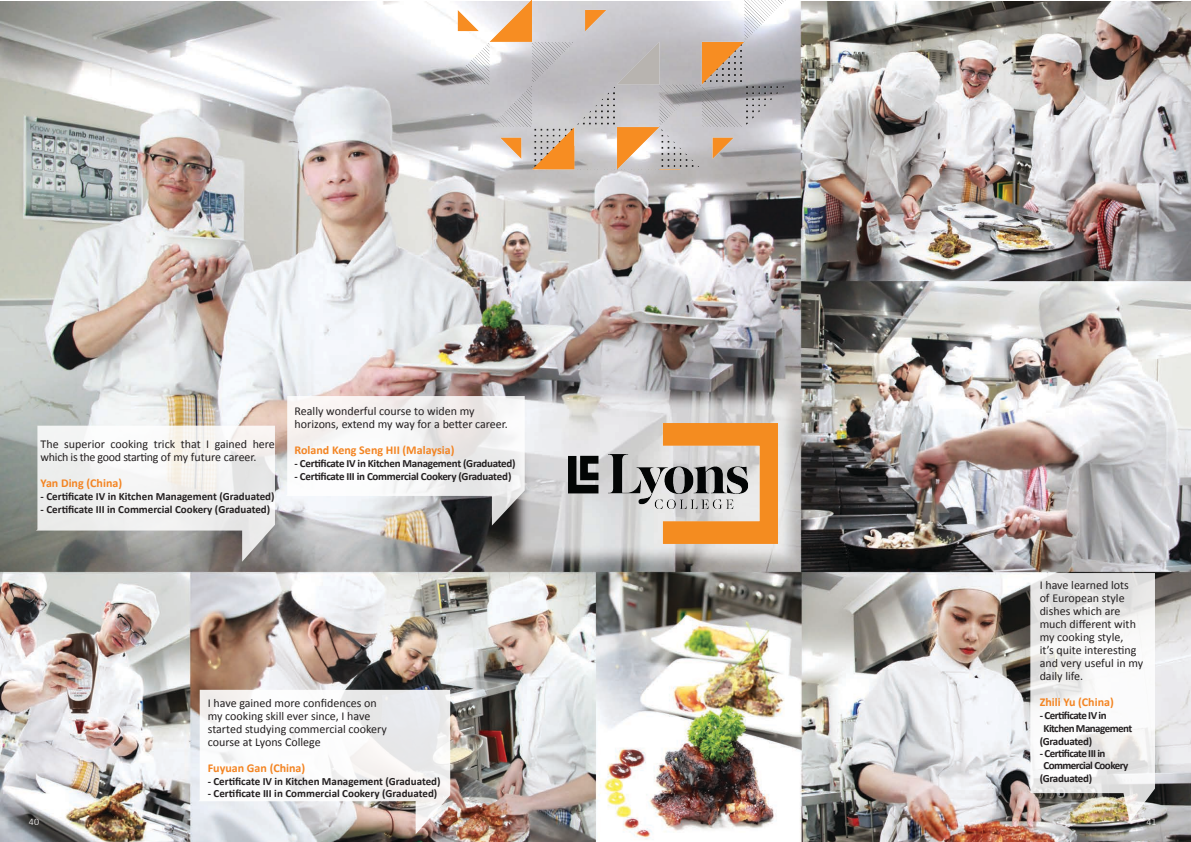
<style>
.page{position:relative;width:1191px;height:842px;background:#fff}
.page>*{position:absolute;margin:0;border:0;box-sizing:border-box;transform-origin:0 0}
.t1{font:12px/13px "Calibri";color:#231f20}
.t2{font:700 12px "Calibri";color:#f38422}
.t3{font:700 11px "Calibri";color:#231f20}
.t4{font:700 11px "Calibri";letter-spacing:-.025em;color:#231f20}
.t5{font:700 11px "Calibri";letter-spacing:-.05em;color:#231f20}
.t6{font:300 10px "Calibri";color:#fff}
</style>
<div class="page">
<img style="left:0;top:1px;width:1191px;height:841px">
<svg style="left:36px;top:426px;width:239px;height:136px"></svg>
<svg style="left:198px;top:690px;width:252px;height:144px"></svg>
<svg style="left:286px;top:396px;width:239px;height:129px"></svg>
<svg style="left:1030px;top:573px;width:125px;height:249px"></svg>
<img style="left:448px;top:0;width:338px;height:169px">
<img style="left:558px;top:424px;width:220px;height:120px">
<p class="t1" style="left:41px;top:437px;width:236px">The superior cooking trick that I gained here which is the good starting of my future career.</p>
<p class="t2" style="left:41px;top:475px;width:83px">Yan Ding (China)</p>
<p class="t3" style="left:41px;top:489px;width:235px">- Certificate IV in Kitchen Management (Graduated)</p>
<p class="t3" style="left:41px;top:502px;width:231px">- Certificate III in Commercial Cookery (Graduated)</p>
<p class="t1" style="left:295px;top:404px;width:181px">Really wonderful course to widen my</p>
<p class="t1" style="left:295px;top:417px;width:215px">horizons, extend my way for a better career.</p>
<p class="t2" style="left:295px;top:442px;width:161px">Roland Keng Seng HII (Malaysia)</p>
<p class="t4" style="left:295px;top:456px;width:222px">- Certificate IV in Kitchen Management (Graduated)</p>
<p class="t4" style="left:295px;top:469px;width:218px">- Certificate III in Commercial Cookery (Graduated)</p>
<p class="t1" style="left:208px;top:696px;width:170px">I have gained more confidences on</p>
<p class="t1" style="left:208px;top:709px;width:164px">my cooking skill ever since, I have</p>
<p class="t1" style="left:208px;top:722px;width:181px">started studying commercial cookery</p>
<p class="t1" style="left:208px;top:735px;width:114px">course at Lyons College</p>
<p class="t2" style="left:208px;top:759px;width:99px">Fuyuan Gan (China)</p>
<p class="t3" style="left:208px;top:773px;width:234px">- Certificate IV in Kitchen Management (Graduated)</p>
<p class="t3" style="left:208px;top:785px;width:231px">- Certificate III in Commercial Cookery (Graduated)</p>
<p class="t1" style="left:1039px;top:578px;width:105px">I have learned lots<br>of European style dishes which are much different with my cooking style,<br>it’s quite interesting and very useful in my daily life.</p>
<p class="t2" style="left:1039px;top:694px;width:76px">Zhili Yu (China)</p>
<p class="t5" style="left:1039px;top:708px;width:68px">- Certificate IV in</p>
<p class="t5" style="left:1043px;top:721px;width:90px">Kitchen Management</p>
<p class="t4" style="left:1039px;top:734px;width:54px">(Graduated)</p>
<p class="t5" style="left:1039px;top:746px;width:67px">- Certificate III in</p>
<p class="t5" style="left:1043px;top:758px;width:86px">Commercial Cookery</p>
<p class="t4" style="left:1039px;top:771px;width:54px">(Graduated)</p>
<p class="t6" style="left:29px;top:815px;width:12px">40</p>
<p class="t6" style="left:1146px;top:815px;width:12px">41</p>
</div>
